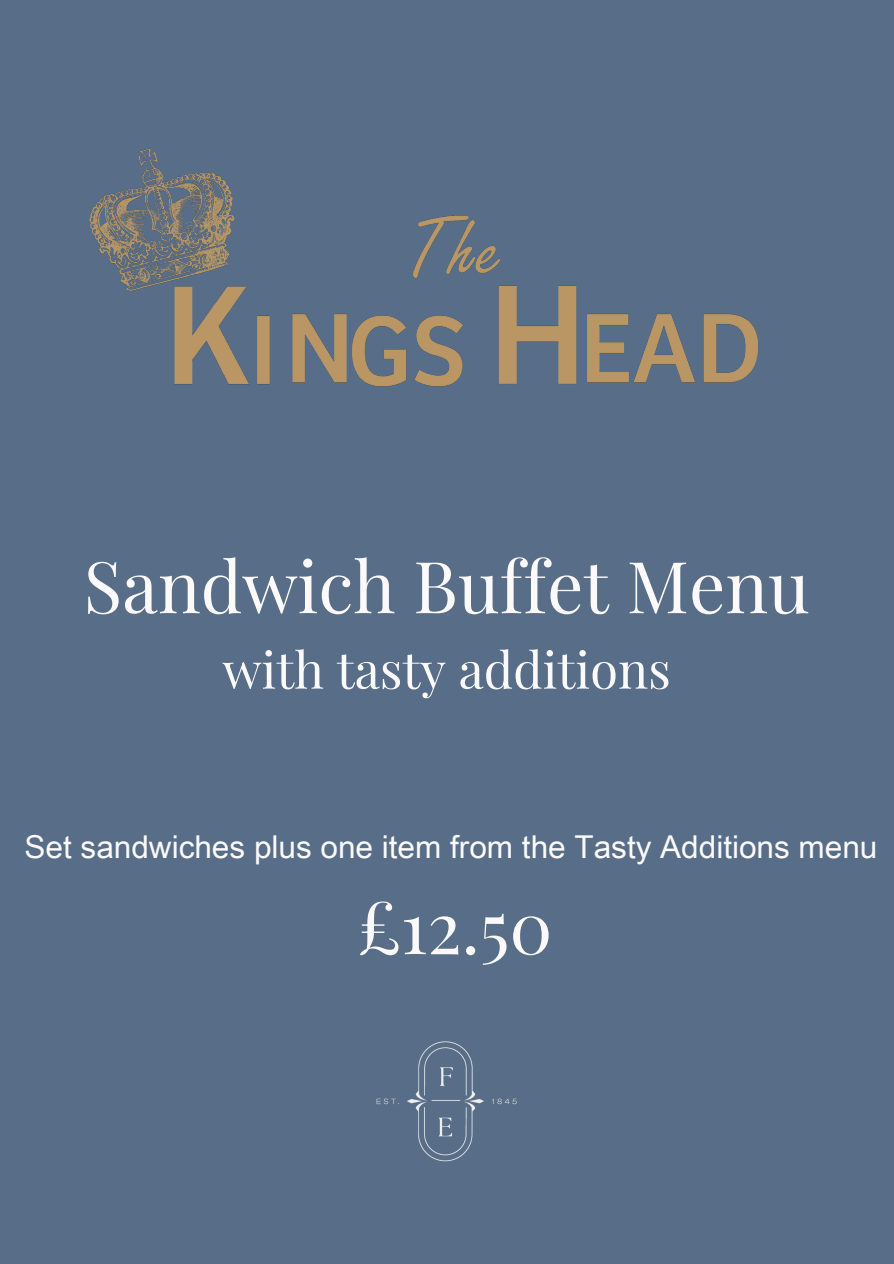
<style>
.page{position:relative;width:894px;height:1264px;background:#fff}
.page>*{position:absolute;margin:0;border:0;box-sizing:border-box;transform-origin:0 0}
.t1{font:71.55px "Playfair Display";color:#fbf9f9}
.t2{font:50.55px "Playfair Display";color:#fbf9f9}
.t3{font:31.5px "Arial Unicode MS";color:#fbf9f9}
</style>
<div class="page">
<div style="left:0;top:0;width:893px;height:1263px;background:#586d87"></div>
<img style="left:376px;top:1041px;width:141px;height:121px">
<img style="left:89px;top:148px;width:181px;height:237px">
<img style="left:292px;top:215px;width:466px;height:172px">
<p class="t1" style="left:83px;top:536px;width:727px">Sandwich Buffet Menu</p>
<p class="t2" style="left:222px;top:634px;width:449px">with tasty additions</p>
<p class="t3" style="left:25px;top:824px;width:854px">Set sandwiches plus one item from the Tasty Additions menu</p>
<h1 class="t1" style="left:357px;top:876px;width:196px">£12.50</h1>
</div>
